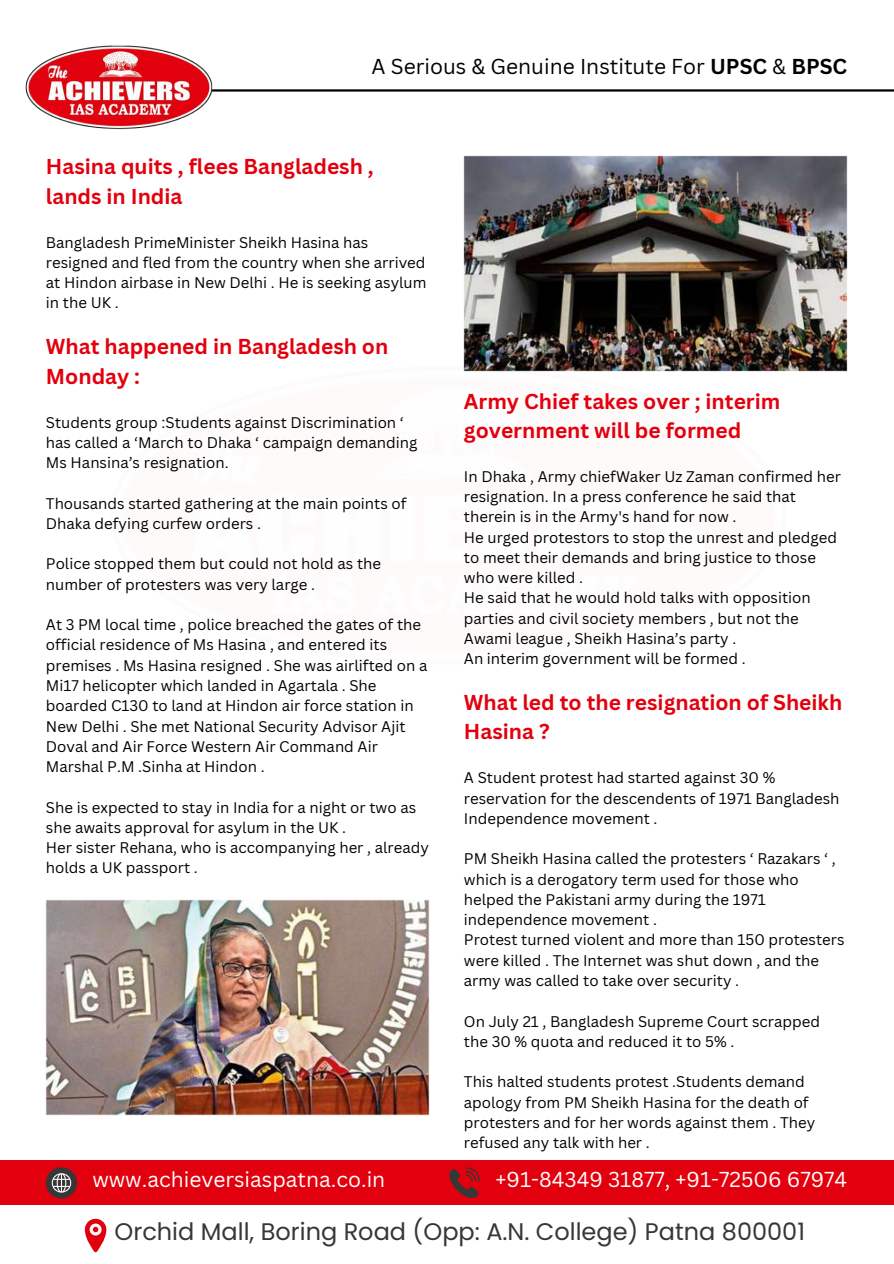
<style>
.page{position:relative;width:894px;height:1264px;background:#fff}
.page>*{position:absolute;margin:0;border:0;box-sizing:border-box;transform-origin:0 0}
.t1{font:24px "Poppins";color:#373737}
.t2{font:700 21px/29.2px "Canva Sans";color:#e3000e}
.t3{font:21px "Canva Sans";color:#fff}
.t4{font:21px "Canva Sans";color:#000}
.t5{font:15px/20.2px "Canva Sans";color:#000}
.s1{font-weight:700}
</style>
<div class="page">
<hr style="left:201px;top:89px;width:692px;height:3px;background:#000">
<img style="left:25px;top:45px;width:221px;height:85px">
<div style="left:0;top:1160px;width:893px;height:45px;background:#e3000e"></div>
<svg style="left:85px;top:1218px;width:21px;height:34px"></svg>
<svg style="left:46px;top:1167px;width:31px;height:31px"></svg>
<svg style="left:449px;top:1167px;width:30px;height:31px"></svg>
<img style="left:46px;top:899px;width:384px;height:216px">
<img style="left:464px;top:155px;width:383px;height:216px">
<h2 class="t4" style="left:371px;top:51px;width:477px">A Serious &amp; Genuine Institute For <span class="s1">UPSC</span> &amp; <span class="s1">BPSC</span></h2>
<h2 class="t2" style="left:46px;top:152px;width:329px">Hasina quits , flees Bangladesh , lands in India</h2>
<p class="t5" style="left:46px;top:231px;width:382px">Bangladesh PrimeMinister Sheikh Hasina has resigned and fled from the country when she arrived at Hindon airbase in New Delhi . He is seeking asylum in the UK .</p>
<h2 class="t2" style="left:46px;top:332px;width:344px">What happened in Bangladesh on<br>Monday :</h2>
<p class="t5" style="left:46px;top:411px;width:373px">Students group :Students against Discrimination ‘ has called a ‘March to Dhaka ‘ campaign demanding<br>Ms Hansina’s resignation.</p>
<p class="t5" style="left:46px;top:492px;width:362px">Thousands started gathering at the main points of<br>Dhaka defying curfew orders .</p>
<p class="t5" style="left:46px;top:553px;width:336px">Police stopped them but could not hold as the number of protesters was very large .</p>
<p class="t5" style="left:46px;top:614px;width:383px">At 3 PM local time , police breached the gates of the official residence of Ms Hasina , and entered its premises . Ms Hasina resigned . She was airlifted on a Mi17 helicopter which landed in Agartala . She boarded C130 to land at Hindon air force station in New Delhi . She met National Security Advisor Ajit Doval and Air Force Western Air Command Air Marshal P.M .Sinha at Hindon .</p>
<p class="t5" style="left:46px;top:796px;width:384px">She is expected to stay in India for a night or two as she awaits approval for asylum in the UK .<br>Her sister Rehana, who is accompanying her , already holds a UK passport .</p>
<h2 class="t2" style="left:464px;top:386px;width:318px">Army Chief takes over ; interim government will be formed</h2>
<p class="t5" style="left:464px;top:466px;width:378px">In Dhaka , Army chiefWaker Uz Zaman confirmed her resignation. In a press conference he said that therein is in the Army's hand for now .<br>He urged protestors to stop the unrest and pledged to meet their demands and bring justice to those who were killed .<br>He said that he would hold talks with opposition parties and civil society members , but not the Awami league , Sheikh Hasina’s party .<br>An interim government will be formed .</p>
<h2 class="t2" style="left:464px;top:687px;width:379px">What led to the resignation of Sheikh<br>Hasina ?</h2>
<p class="t5" style="left:464px;top:767px;width:377px">A Student protest had started against 30 % reservation for the descendents of 1971 Bangladesh<br>Independence movement .</p>
<p class="t5" style="left:464px;top:848px;width:382px">PM Sheikh Hasina called the protesters ‘ Razakars ‘ , which is a derogatory term used for those who helped the Pakistani army during the 1971 independence movement .<br>Protest turned violent and more than 150 protesters were killed . The Internet was shut down , and the army was called to take over security .</p>
<p class="t5" style="left:464px;top:1010px;width:357px">On July 21 , Bangladesh Supreme Court scrapped the 30 % quota and reduced it to 5% .</p>
<p class="t5" style="left:464px;top:1071px;width:353px">This halted students protest .Students demand apology from PM Sheikh Hasina for the death of protesters and for her words against them . They refused any talk with her .</p>
<h2 class="t3" style="left:92px;top:1164px;width:294px">www.achieversiaspatna.co.in</h2>
<h2 class="t3" style="left:495px;top:1164px;width:353px">+91-84349 31877, +91-72506 67974</h2>
<h1 class="t1" style="left:114px;top:1214px;width:691px">Orchid Mall, Boring Road (Opp: A.N. College) Patna 800001</h1>
</div>
